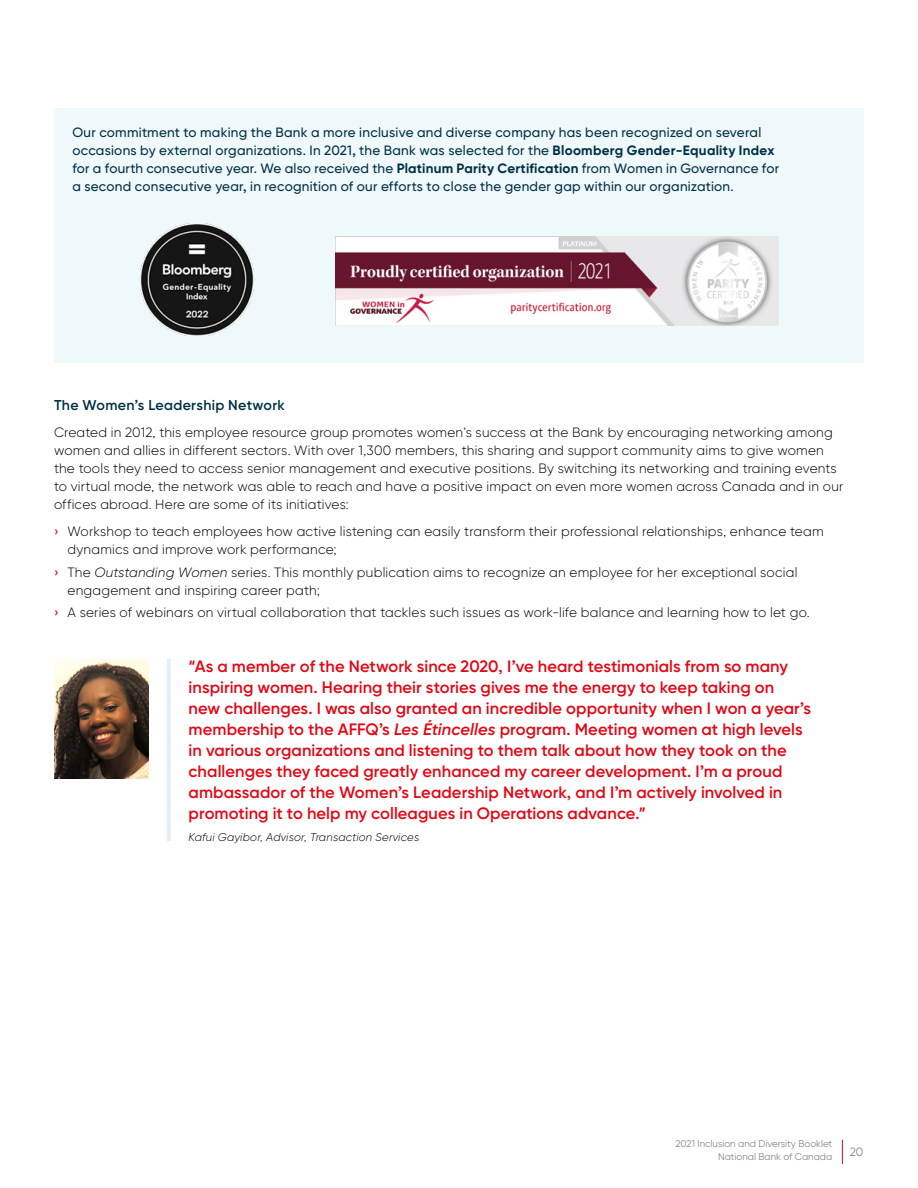
<style>
.page{position:relative;width:918px;height:1188px;background:#fff}
.page>*{position:absolute;margin:0;border:0;box-sizing:border-box;transform-origin:0 0}
.t1{font:600 16.5px/21px "Gilroy BN";letter-spacing:.005em;color:#e30613}
.t2{font:600 14.25px "Gilroy BN";letter-spacing:.02em;color:#002f46}
.t3{font:300 13.5px/18px "Gilroy BN";letter-spacing:.015em;color:#000}
.t4{font:500 13.5px/18px "Gilroy BN";letter-spacing:.015em;color:#002f46}
.t5{font:12px "Gilroy BN";color:#878787}
.t6{font:italic 300 11.25px "Gilroy BN";letter-spacing:.015em;color:#000}
.t7{font:9.75px/12px "Gilroy BN";color:#878787;text-align:right}
.s1{font-weight:700}
.s2{font-weight:500;color:#e30613}
.s3{font-style:italic}
</style>
<div class="page">
<div style="left:54px;top:108px;width:810px;height:255px;background:#eff8fa"></div>
<img style="left:335px;top:237px;width:443px;height:88px">
<img style="left:141px;top:223px;width:112px;height:112px">
<hr style="left:167px;top:659px;width:4px;height:182px;background:#def0f5">
<img style="left:54px;top:659px;width:95px;height:119px">
<svg style="left:842px;top:1140px;width:1px;height:24px"></svg>
<p class="t4" style="left:72px;top:123px;width:708px">Our commitment to making the Bank a more inclusive and diverse company has been recognized on several occasions by external organizations. In 2021, the Bank was selected for the <span class="s1">Bloomberg Gender-Equality Index </span>for a fourth consecutive year. We also received the <span class="s1">Platinum Parity Certification</span> from Women in Governance for a second consecutive year, in recognition of our efforts to close the gender gap within our organization.</p>
<p class="t2" style="left:54px;top:396px;width:232px">The Women’s Leadership Network</p>
<p class="t3" style="left:54px;top:423px;width:791px">Created in 2012, this employee resource group promotes women’s success at the Bank by encouraging networking among women and allies in different sectors. With over 1,300 members, this sharing and support community aims to give women the tools they need to access senior management and executive positions. By switching its networking and training events to virtual mode, the network was able to reach and have a positive impact on even more women across Canada and in our offices abroad. Here are some of its initiatives:</p>
<p class="t3" style="left:68px;top:522px;width:758px;text-indent:-14px"><span class="s2">›</span> Workshop to teach employees how active listening can easily transform their professional relationships, enhance team dynamics and improve work performance;</p>
<p class="t3" style="left:68px;top:563px;width:732px;text-indent:-14px"><span class="s2">›</span> The <span class="s3">Outstanding Women</span> series. This monthly publication aims to recognize an employee for her exceptional social engagement and inspiring career path;</p>
<p class="t3" style="left:54px;top:603px;width:757px"><span class="s2">›</span> A series of webinars on virtual collaboration that tackles such issues as work-life balance and learning how to let go.</p>
<p class="t1" style="left:189px;top:656px;width:624px">“As a member of the Network since 2020, I’ve heard testimonials from so many inspiring women. Hearing their stories gives me the energy to keep taking on<br>new challenges. I was also granted an incredible opportunity when I won a year’s membership to the AFFQ’s <span class="s3">Les Étincelles</span> program. Meeting women at high levels in various organizations and listening to them talk about how they took on the challenges they faced greatly enhanced my career development. I’m a proud ambassador of the Women’s Leadership Network, and I’m actively involved in promoting it to help my colleagues in Operations advance.”</p>
<p class="t6" style="left:189px;top:830px;width:232px">Kafui Gayibor, Advisor, Transaction Services</p>
<p class="t7" style="left:676px;top:1138px;width:158px">2021 Inclusion and Diversity Booklet<br>National Bank of Canada</p>
<p class="t5" style="left:850px;top:1144px;width:15px">20</p>
</div>
